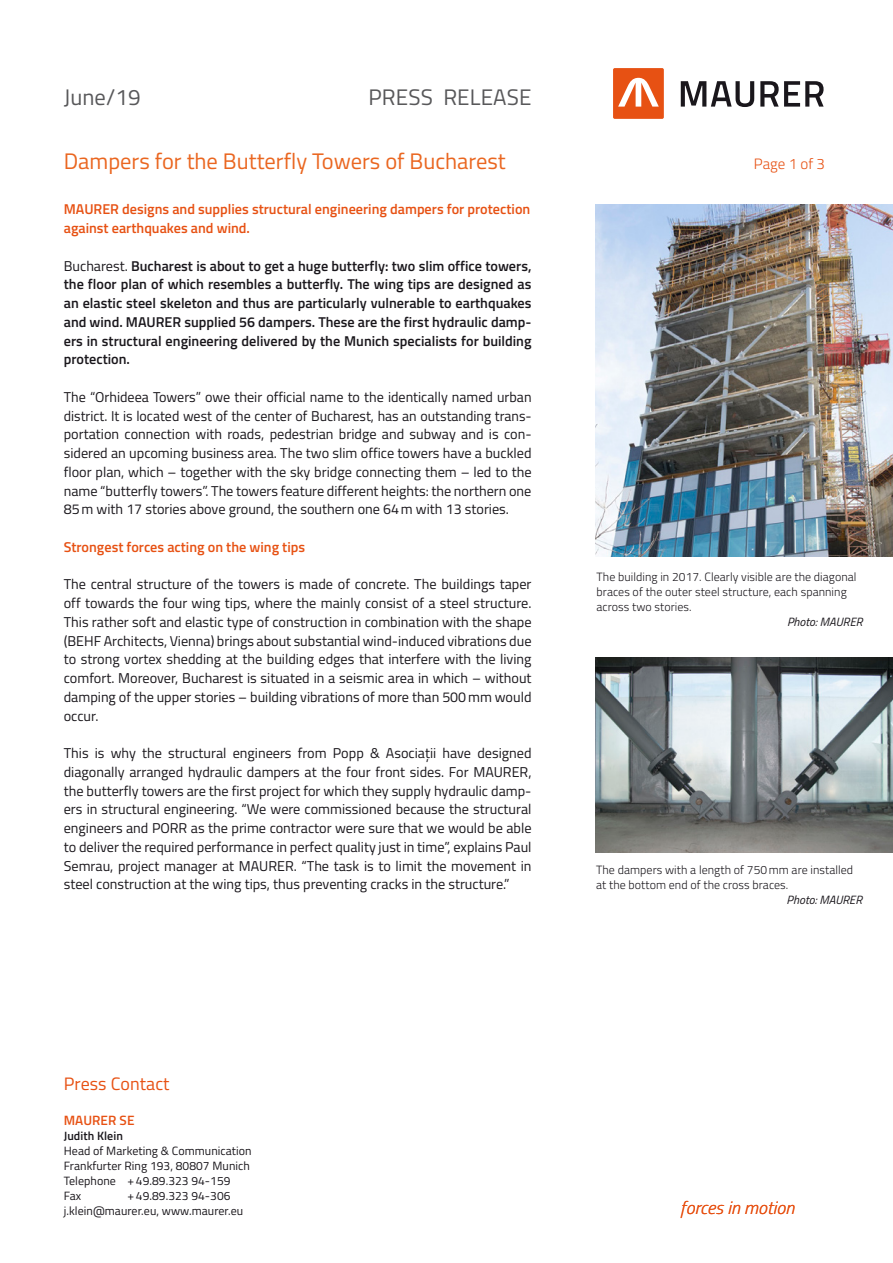
<style>
.page{position:relative;width:893px;height:1263px;background:#fff}
.page>*{position:absolute;margin:0;border:0;box-sizing:border-box;transform-origin:0 0}
.t1{font:22.5px "Titillium";color:#ea6620}
.t2{font:22.5px "Titillium";letter-spacing:.005em;color:#58585a}
.t3{font:italic 300 18px "Titillium";letter-spacing:.005em;color:#e75113}
.t4{font:18px "Titillium";letter-spacing:.005em;color:#e75113}
.t5{font:300 15px "Titillium";color:#e75113}
.t6{font:14.25px/18.8px "Titillium";color:#1a171c;text-align:justify}
.t7{font:600 14.25px/18.8px "Titillium";color:#1a171c;text-align:justify}
.t8{font:600 14.25px/18.8px "Titillium";color:#e75113}
.t9{font:600 13.5px "Titillium";letter-spacing:.005em;color:#e75113}
.t10{font:300 12px/15px "Titillium";letter-spacing:.005em;color:#1a171c}
.t11{font:12px/15px "Titillium";letter-spacing:.005em;color:#1a171c}
.t12{font:italic 12px "Titillium";color:#1a171c}
.t13{font:600 12px "Titillium";letter-spacing:.005em;color:#1a171c}
.s1{font-weight:400}
</style>
<div class="page">
<div style="left:613px;top:68px;width:51px;height:51px;background:#e75113;border-radius:2px"></div>
<svg style="left:681px;top:81px;width:73px;height:26px"></svg>
<svg style="left:760px;top:81px;width:64px;height:26px"></svg>
<svg style="left:618px;top:78px;width:41px;height:29px"></svg>
<img style="left:595px;top:657px;width:298px;height:195px">
<img style="left:596px;top:205px;width:297px;height:351px">
<h1 class="t2" style="left:64px;top:81px;width:79px">June/19</h1>
<h1 class="t2" style="left:368px;top:81px;width:164px">PRESS RELEASE</h1>
<h1 class="t1" style="left:64px;top:144px;width:444px">Dampers for the Butterfly Towers of Bucharest</h1>
<p class="t5" style="left:754px;top:152px;width:72px">Page 1 of 3</p>
<p class="t8" style="left:64px;top:199px;width:468px">MAURER designs and supplies structural engineering dampers for protection against earthquakes and wind.</p>
<p class="t7" style="left:64px;top:255px;width:469px"><span class="s1">Bucharest.</span> Bucharest is about to get a huge butterfly: two slim office towers, the floor plan of which resembles a butterfly. The wing tips are designed as an elastic steel skeleton and thus are particularly vulnerable to earthquakes and wind. MAURER supplied 56 dampers. These are the first hydraulic damp&shy;ers in structural engineering delivered by the Munich specialists for building protection.</p>
<p class="t6" style="left:64px;top:387px;width:469px">The “Orhideea Towers” owe their official name to the identically named urban district. It is located west of the center of Bucharest, has an outstanding trans&shy;portation connection with roads, pedestrian bridge and subway and is con&shy;sidered an upcoming business area. The two slim office towers have a buckled floor plan, which – together with the sky bridge connecting them – led to the name “butterfly towers”. The towers feature different heights: the northern one 85m with 17 stories above ground, the southern one 64m with 13 stories.</p>
<p class="t8" style="left:64px;top:537px;width:243px">Strongest forces acting on the wing tips</p>
<p class="t6" style="left:64px;top:574px;width:469px">The central structure of the towers is made of concrete. The buildings taper off towards the four wing tips, where the mainly consist of a steel structure.<br>This rather soft and elastic type of construction in combination with the shape (BEHF Architects, Vienna) brings about substantial wind-induced vibrations due to strong vortex shedding at the building edges that interfere with the living comfort. Moreover, Bucharest is situated in a seismic area in which – without damping of the upper stories – building vibrations of more than 500mm would occur.</p>
<p class="t6" style="left:64px;top:743px;width:469px">This is why the structural engineers from Popp &amp; Asociaţii have designed diagonally arranged hydraulic dampers at the four front sides. For MAURER, the butterfly towers are the first project for which they supply hydraulic damp&shy;ers in structural engineering. “We were commissioned because the structural engineers and PORR as the prime contractor were sure that we would be able to deliver the required performance in perfect quality just in time”, explains Paul Semrau, project manager at MAURER. “The task is to limit the movement in steel construction at the wing tips, thus preventing cracks in the structure.”</p>
<p class="t10" style="left:597px;top:568px;width:262px">The building in 2017. Clearly visible are the diagonal braces of the outer steel structure, each spanning across two stories.</p>
<p class="t12" style="left:787px;top:613px;width:77px">Photo: MAURER</p>
<p class="t10" style="left:596px;top:862px;width:259px">The dampers with a length of 750mm are installed at the bottom end of the cross braces.</p>
<p class="t12" style="left:787px;top:891px;width:77px">Photo: MAURER</p>
<p class="t4" style="left:64px;top:1070px;width:107px">Press Contact</p>
<p class="t9" style="left:64px;top:1109px;width:72px">MAURER SE</p>
<p class="t13" style="left:64px;top:1126px;width:61px">Judith Klein</p>
<p class="t11" style="left:64px;top:1142px;width:189px">Head of Marketing &amp; Communication<br>Frankfurter Ring 193, 80807 Munich<br>Telephone +49.89.323 94-159<br>Fax</p>
<p class="t11" style="left:64px;top:1187px;width:181px;text-indent:64px">+49.89.323 94-306 j.klein@maurer.eu, www.maurer.eu</p>
<p class="t3" style="left:680px;top:1194px;width:115px">forces in motion</p>
</div>
